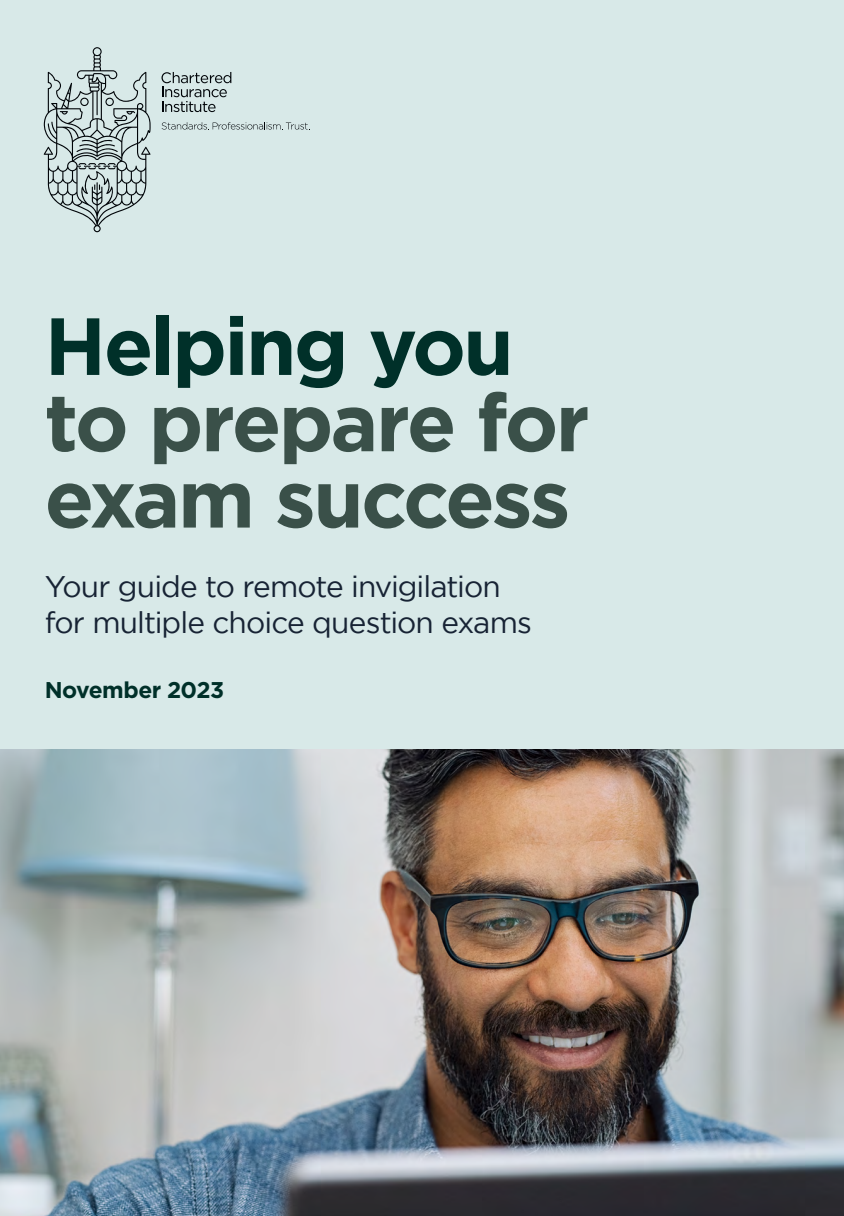
<style>
.page{position:relative;width:844px;height:1216px;background:#fff}
.page>*{position:absolute;margin:0;border:0;box-sizing:border-box;transform-origin:0 0}
.t1{font:700 80.85px/76.3px "Gotham";letter-spacing:-.035em;color:#3a5049}
.t2{font:700 80.85px "Gotham";letter-spacing:-.035em;color:#003029}
.t3{font:29.75px/35.7px "Gotham";letter-spacing:-.03em;color:#172334}
.t4{font:700 22.75px "Gotham";letter-spacing:-.02em;color:#003029}
</style>
<div class="page">
<div style="left:0;top:0;width:843px;height:1215px;background:#d8e9e8"></div>
<img style="left:0;top:749px;width:843px;height:466px">
<svg style="left:161px;top:72px;width:70px;height:40px"></svg>
<svg style="left:44px;top:47px;width:106px;height:185px"></svg>
<svg style="left:161px;top:122px;width:147px;height:8px"></svg>
<h1 class="t2" style="left:45px;top:293px;width:470px">Helping you</h1>
<h1 class="t1" style="left:45px;top:384px;width:546px">to prepare for exam success</h1>
<p class="t3" style="left:45px;top:568px;width:488px">Your guide to remote invigilation for multiple choice question exams</p>
<p class="t4" style="left:45px;top:675px;width:181px">November 2023</p>
</div>
